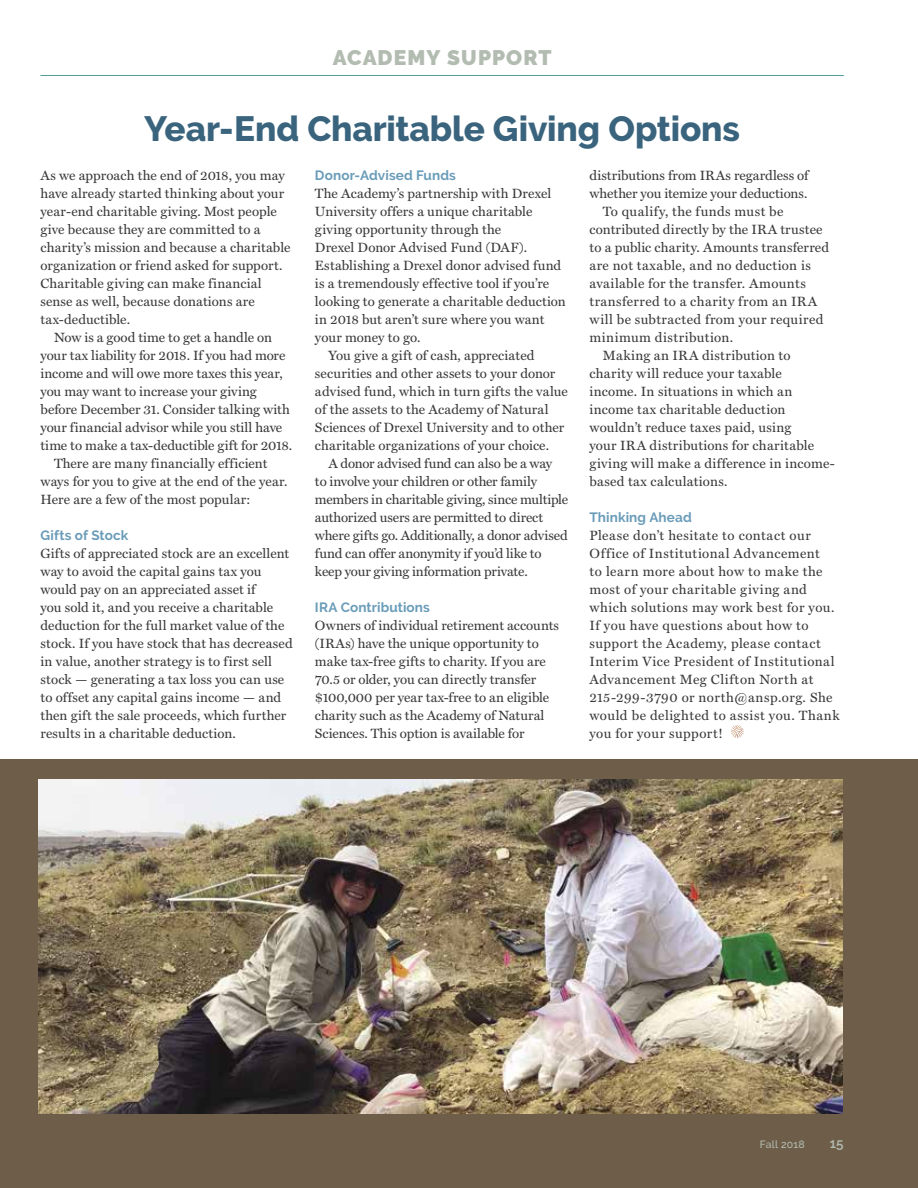
<style>
.page{position:relative;width:918px;height:1188px;background:#fff}
.page>*{position:absolute;margin:0;border:0;box-sizing:border-box;transform-origin:0 0}
.t1{font:800 34.95px "Raleway";letter-spacing:-.005em;color:#3a647d}
.t2{font:900 21px "Raleway";letter-spacing:.045em;color:#b3bcb1}
.t3{font:13.5px/18px "Miller Text Roman";letter-spacing:.01em;color:#393939}
.t4{font:13.5px/18px "Miller Text Roman";letter-spacing:.035em;color:#393939}
.t5{font:13.5px "Miller Text Roman";letter-spacing:-.015em;color:#393939}
.t6{font:13.5px "Miller Text Roman";letter-spacing:-.01em;color:#393939}
.t7{font:700 13.5px "Raleway";letter-spacing:.01em;color:#6a9cb9}
.t8{font:13.5px "Miller Text Roman";letter-spacing:.03em;color:#393939}
.t9{font:600 13.5px "Raleway";color:#b3bcb1}
.t10{font:500 10.5px "Raleway";letter-spacing:.02em;color:#b3bcb1}
</style>
<div class="page">
<div style="left:0;top:759px;width:918px;height:429px;background:#6e5e49"></div>
<hr style="left:40px;top:75px;width:804px;height:1px;background:#549c99">
<svg style="left:731px;top:725px;width:13px;height:13px"></svg>
<img style="left:39px;top:780px;width:803px;height:334px">
<h2 class="t2" style="left:333px;top:46px;width:220px">ACADEMY SUPPORT</h2>
<h1 class="t1" style="left:144px;top:109px;width:597px">Year-End Charitable Giving Options</h1>
<p class="t3" style="left:40px;top:166px;width:251px">As we approach the end of 2018, you may have already started thinking about your year-end charitable giving. Most people give because they are committed to a charity’s mission and because a charitable organization or friend asked for support.<br>Charitable giving can make financial sense as well, because donations are tax-deductible.</p>
<p class="t3" style="left:54px;top:328px;width:220px">Now is a good time to get a handle on</p>
<p class="t3" style="left:40px;top:346px;width:246px">your tax liability for 2018. If you had more</p>
<p class="t3" style="left:40px;top:364px;width:244px">income and will owe more taxes this year,</p>
<p class="t3" style="left:40px;top:382px;width:218px">you may want to increase your giving</p>
<p class="t3" style="left:40px;top:400px;width:251px">before December 31. Consider talking with</p>
<p class="t3" style="left:40px;top:418px;width:243px">your financial advisor while you still have</p>
<p class="t3" style="left:40px;top:436px;width:253px">time to make a tax-deductible gift for 2018.</p>
<p class="t3" style="left:54px;top:454px;width:215px">There are many financially efficient</p>
<p class="t3" style="left:40px;top:472px;width:248px">ways for you to give at the end of the year.</p>
<p class="t3" style="left:40px;top:490px;width:212px">Here are a few of the most popular:</p>
<p class="t7" style="left:40px;top:527px;width:89px">Gifts of Stock</p>
<p class="t3" style="left:40px;top:544px;width:254px">Gifts of appreciated stock are an excellent way to avoid the capital gains tax you would pay on an appreciated asset if<br>you sold it, and you receive a charitable deduction for the full market value of the stock. If you have stock that has decreased in value, another strategy is to first sell stock — generating a tax loss you can use to offset any capital gains income — and then gift the sale proceeds, which further results in a charitable deduction.</p>
<p class="t3" style="left:589px;top:166px;width:221px">distributions from IRAs regardless of</p>
<p class="t6" style="left:589px;top:185px;width:220px">whether you itemize your deductions.</p>
<p class="t4" style="left:603px;top:202px;width:182px">To qualify, the funds must be</p>
<p class="t3" style="left:589px;top:220px;width:235px">contributed directly by the IRA trustee</p>
<p class="t3" style="left:589px;top:238px;width:241px">to a public charity. Amounts transferred</p>
<p class="t3" style="left:589px;top:256px;width:223px">are not taxable, and no deduction is</p>
<p class="t8" style="left:589px;top:275px;width:218px">available for the transfer. Amounts</p>
<p class="t4" style="left:589px;top:292px;width:229px">transferred to a charity from an IRA</p>
<p class="t4" style="left:589px;top:310px;width:236px">will be subtracted from your required</p>
<p class="t4" style="left:589px;top:328px;width:145px">minimum distribution.</p>
<p class="t3" style="left:603px;top:346px;width:189px">Making an IRA distribution to</p>
<p class="t3" style="left:589px;top:364px;width:194px">charity will reduce your taxable</p>
<p class="t3" style="left:589px;top:382px;width:204px">income. In situations in which an</p>
<p class="t3" style="left:589px;top:400px;width:197px">income tax charitable deduction</p>
<p class="t3" style="left:589px;top:418px;width:203px">wouldn’t reduce taxes paid, using</p>
<p class="t3" style="left:589px;top:436px;width:226px">your IRA distributions for charitable</p>
<p class="t3" style="left:589px;top:454px;width:247px">giving will make a difference in income-</p>
<p class="t3" style="left:589px;top:472px;width:139px">based tax calculations.</p>
<p class="t7" style="left:589px;top:509px;width:104px">Thinking Ahead</p>
<p class="t4" style="left:589px;top:526px;width:252px">Please don’t hesitate to contact our Office of Institutional Advancement<br>to learn more about how to make the most of your charitable giving and which solutions may work best for you.<br>If you have questions about how to support the Academy, please contact Interim Vice President of Institutional Advancement Meg Clifton North at 215-299-3790 or north@ansp.org. She would be delighted to assist you. Thank you for your support!</p>
<p class="t7" style="left:315px;top:167px;width:142px">Donor-Advised Funds</p>
<p class="t3" style="left:315px;top:184px;width:238px">The Academy’s partnership with Drexel</p>
<p class="t3" style="left:315px;top:202px;width:219px">University offers a unique charitable</p>
<p class="t3" style="left:315px;top:220px;width:188px">giving opportunity through the</p>
<p class="t3" style="left:315px;top:238px;width:214px">Drexel Donor Advised Fund (DAF).</p>
<p class="t3" style="left:315px;top:256px;width:248px">Establishing a Drexel donor advised fund</p>
<p class="t3" style="left:315px;top:274px;width:236px">is a tremendously effective tool if you’re</p>
<p class="t3" style="left:315px;top:292px;width:252px">looking to generate a charitable deduction</p>
<p class="t3" style="left:315px;top:310px;width:231px">in 2018 but aren’t sure where you want</p>
<p class="t3" style="left:315px;top:328px;width:107px">your money to go.</p>
<p class="t3" style="left:328px;top:346px;width:208px">You give a gift of cash, appreciated</p>
<p class="t3" style="left:315px;top:364px;width:242px">securities and other assets to your donor</p>
<p class="t3" style="left:315px;top:382px;width:254px">advised fund, which in turn gifts the value</p>
<p class="t3" style="left:315px;top:400px;width:235px">of the assets to the Academy of Natural</p>
<p class="t3" style="left:315px;top:418px;width:251px">Sciences of Drexel University and to other</p>
<p class="t3" style="left:315px;top:436px;width:236px">charitable organizations of your choice.</p>
<p class="t3" style="left:328px;top:454px;width:225px">A donor advised fund can also be a way</p>
<p class="t5" style="left:315px;top:473px;width:224px">to involve your children or other family</p>
<p class="t5" style="left:315px;top:491px;width:255px">members in charitable giving, since multiple</p>
<p class="t3" style="left:315px;top:508px;width:230px">authorized users are permitted to direct</p>
<p class="t6" style="left:315px;top:527px;width:254px">where gifts go. Additionally, a donor advised</p>
<p class="t3" style="left:315px;top:544px;width:228px">fund can offer anonymity if you’d like to</p>
<p class="t5" style="left:315px;top:563px;width:214px">keep your giving information private.</p>
<p class="t7" style="left:315px;top:599px;width:116px">IRA Contributions</p>
<p class="t3" style="left:315px;top:616px;width:246px">Owners of individual retirement accounts (IRAs) have the unique opportunity to make tax-free gifts to charity. If you are 70.5 or older, you can directly transfer $100,000 per year tax-free to an eligible charity such as the Academy of Natural Sciences. This option is available for</p>
<p class="t10" style="left:760px;top:1138px;width:46px">Fall 2018</p>
<p class="t9" style="left:830px;top:1135px;width:16px">15</p>
</div>
